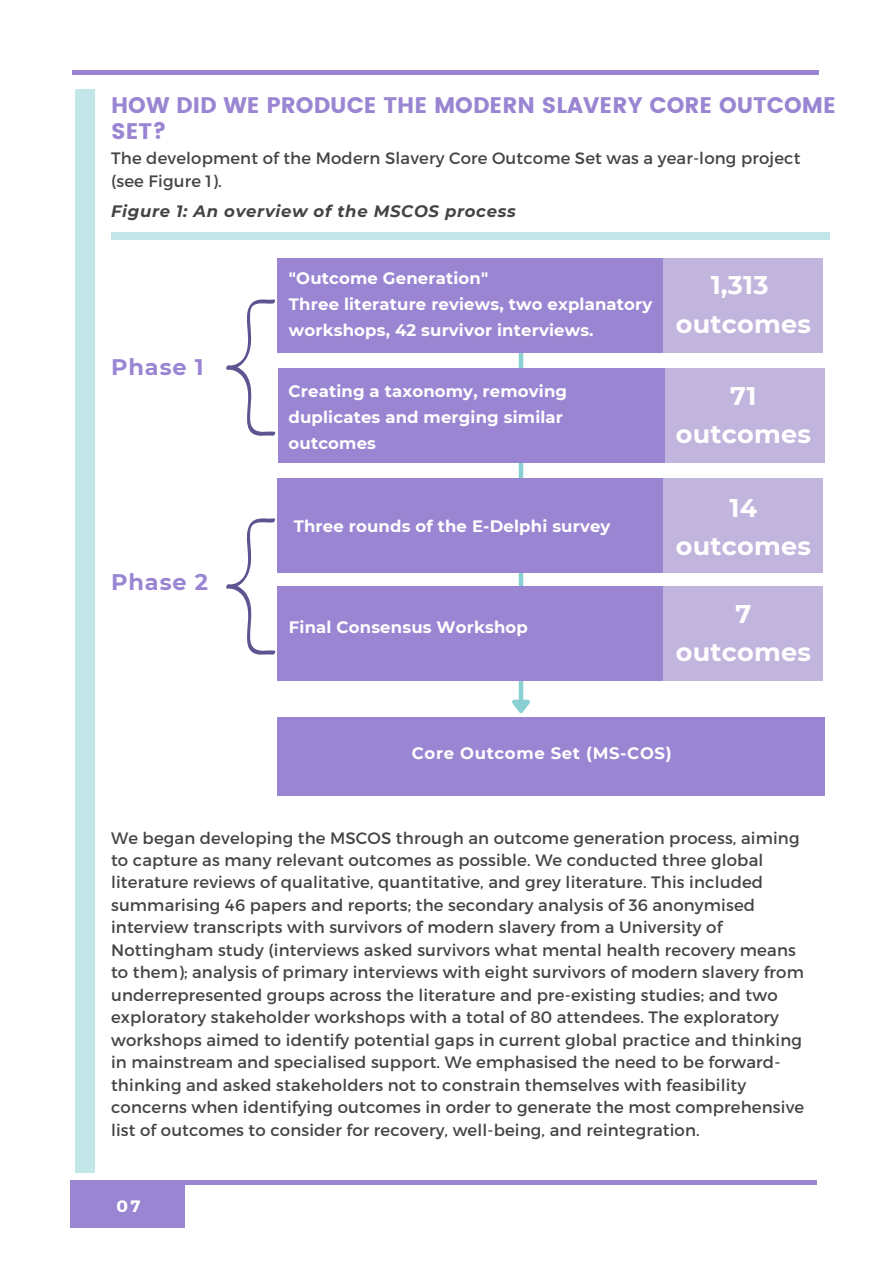
<style>
.page{position:relative;width:893px;height:1264px;background:#fff}
.page>*{position:absolute;margin:0;border:0;box-sizing:border-box;transform-origin:0 0}
.t1{font:700 25.5px/38.2px "Montserrat";letter-spacing:.01em;color:#fff;text-align:center}
.t2{font:22.5px/25.8px "Poppins";color:#9a85d3}
.t3{font:700 22.5px "Montserrat";letter-spacing:.04em;color:#9a85d3}
.t4{font:16.5px/22.5px "Montserrat";letter-spacing:.01em;color:#444}
.t5{font:700 16.5px/25.8px "Montserrat";letter-spacing:.01em;color:#fff}
.t6{font:italic 700 16.5px "Montserrat";letter-spacing:.04em;color:#444}
.t7{font:700 16.5px "Montserrat";letter-spacing:.04em;color:#fff}
</style>
<div class="page">
<hr style="left:72px;top:71px;width:747px;height:3px;background:#9a85d3">
<div style="left:518px;top:300px;width:5px;height:400px;background:#88d0d1"></div>
<svg style="left:512px;top:695px;width:18px;height:18px"></svg>
<div style="left:278px;top:368px;width:428px;height:94px;background:#9a85d3"></div>
<div style="left:665px;top:368px;width:159px;height:94px;background:#c2b5dd"></div>
<div style="left:277px;top:478px;width:428px;height:94px;background:#9a85d3"></div>
<div style="left:663px;top:478px;width:159px;height:94px;background:#c2b5dd"></div>
<div style="left:277px;top:586px;width:428px;height:95px;background:#9a85d3"></div>
<div style="left:663px;top:587px;width:159px;height:94px;background:#c2b5dd"></div>
<div style="left:277px;top:258px;width:412px;height:94px;background:#9a85d3"></div>
<div style="left:663px;top:258px;width:159px;height:94px;background:#c2b5dd"></div>
<svg style="left:226px;top:299px;width:50px;height:137px"></svg>
<div style="left:277px;top:717px;width:547px;height:78px;background:#9a85d3"></div>
<svg style="left:226px;top:518px;width:50px;height:137px"></svg>
<div style="left:70px;top:1181px;width:115px;height:46px;background:#9a85d3"></div>
<hr style="left:70px;top:1180px;width:746px;height:4px;background:#9a85d3">
<div style="left:111px;top:232px;width:718px;height:8px;background:#c2e6e7"></div>
<div style="left:75px;top:89px;width:19px;height:1083px;background:#c3e7e8"></div>
<h2 class="t2" style="left:111px;top:92px;width:726px">HOW DID WE PRODUCE THE MODERN SLAVERY CORE OUTCOME<br>SET?</h2>
<p class="t4" style="left:111px;top:146px;width:690px">The development of the Modern Slavery Core Outcome Set was a year-long project (see Figure 1).</p>
<p class="t6" style="left:111px;top:201px;width:406px">Figure 1: An overview of the MSCOS process</p>
<h2 class="t3" style="left:111px;top:353px;width:94px">Phase 1</h2>
<h2 class="t3" style="left:111px;top:568px;width:99px">Phase 2</h2>
<p class="t5" style="left:289px;top:265px;width:365px">"Outcome Generation"<br>Three literature reviews, two explanatory workshops, 42 survivor interviews.</p>
<p class="t5" style="left:288px;top:378px;width:280px">Creating a taxonomy, removing duplicates and merging similar outcomes</p>
<p class="t5" style="left:293px;top:513px;width:318px">Three rounds of the E-Delphi survey</p>
<p class="t5" style="left:289px;top:614px;width:240px">Final Consensus Workshop</p>
<h1 class="t1" style="left:675px;top:266px;width:137px">1,313 outcomes</h1>
<h1 class="t1" style="left:675px;top:377px;width:137px">71 outcomes</h1>
<h1 class="t1" style="left:675px;top:488px;width:137px">14 outcomes</h1>
<h1 class="t1" style="left:675px;top:594px;width:137px">7 outcomes</h1>
<p class="t7" style="left:412px;top:743px;width:261px">Core Outcome Set (MS-COS)</p>
<p class="t4" style="left:111px;top:825px;width:694px">We began developing the MSCOS through an outcome generation process, aiming to capture as many relevant outcomes as possible. We conducted three global literature reviews of qualitative, quantitative, and grey literature. This included summarising 46 papers and reports; the secondary analysis of 36 anonymised interview transcripts with survivors of modern slavery from a University of Nottingham study (interviews asked survivors what mental health recovery means to them); analysis of primary interviews with eight survivors of modern slavery from underrepresented groups across the literature and pre-existing studies; and two exploratory stakeholder workshops with a total of 80 attendees. The exploratory workshops aimed to identify potential gaps in current global practice and thinking in mainstream and specialised support. We emphasised the need to be forward&shy;thinking and asked stakeholders not to constrain themselves with feasibility concerns when identifying outcomes in order to generate the most comprehensive list of outcomes to consider for recovery, well-being, and reintegration.</p>
<p class="t5" style="left:116px;top:1192px;width:25px">07</p>
</div>
